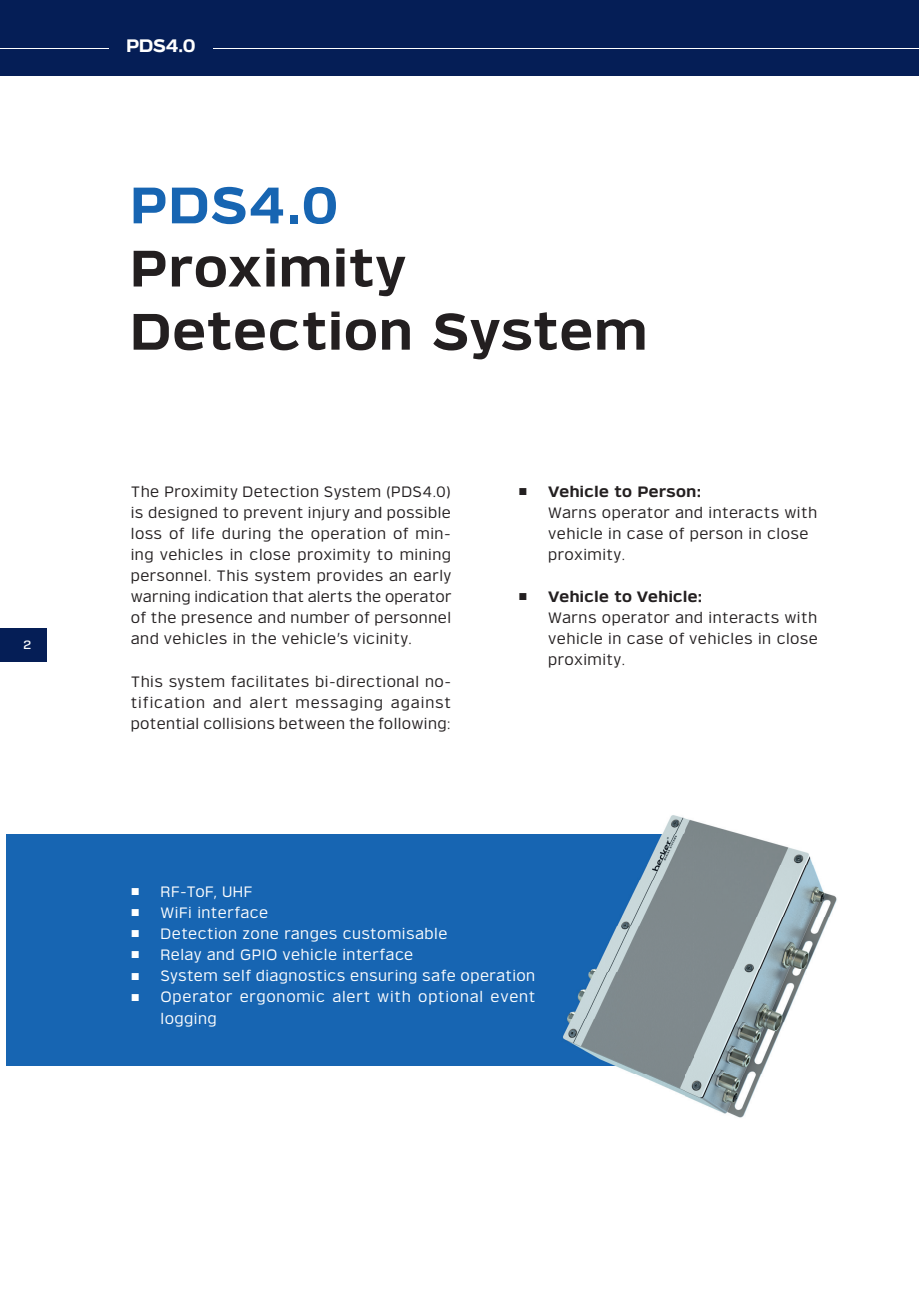
<style>
.page{position:relative;width:919px;height:1289px;background:#fff}
.page>*{position:absolute;margin:0;border:0;box-sizing:border-box;transform-origin:0 0}
.t1{font:700 51px/63.2px "Verbatim";letter-spacing:.03em;color:#231f20}
.t2{font:700 51px "Verbatim";color:#1765b2}
.t3{font:700 18px "Verbatim";color:#fff}
.t4{font:15px/21px "Verbatim";letter-spacing:.03em;color:#231f20;text-align:justify}
.t5{font:15px "Verbatim";letter-spacing:.03em;color:#fff}
.t6{font:15px/21px "Verbatim";letter-spacing:.05em;color:#fff}
.t7{font:500 12px "Verbatim";color:#fff}
.s1{font-family:"Arial"}
.s2{font-weight:700}
</style>
<div class="page">
<div style="left:0;top:0;width:918px;height:76px;background:#051e56"></div>
<div style="left:6px;top:834px;width:687px;height:231px;background:#1765b2"></div>
<hr style="left:0;top:48px;width:918px;height:1px;background:#fff">
<img style="left:662px;top:815px;width:23px;height:19px">
<img style="left:685px;top:818px;width:128px;height:47px">
<img style="left:693px;top:865px;width:144px;height:157px">
<img style="left:533px;top:1065px;width:152px;height:31px">
<img style="left:685px;top:1022px;width:99px;height:96px">
<img style="left:563px;top:834px;width:130px;height:231px">
<div style="left:109px;top:34px;width:104px;height:21px;background:#051e56"></div>
<div style="left:0;top:627px;width:46px;height:34px;background:#051e56"></div>
<p class="t7" style="left:24px;top:638px;width:9px">2</p>
<p class="t3" style="left:126px;top:34px;width:71px">PDS4.0</p>
<h1 class="t2" style="left:131px;top:174px;width:209px">PDS4.0</h1>
<h1 class="t1" style="left:131px;top:237px;width:518px">Proximity<br>Detection System</h1>
<p class="t4" style="left:131px;top:481px;width:322px">The Proximity Detection System (PDS4.0) is designed to prevent injury and possible loss of life during the operation of min&shy;ing vehicles in close proximity to mining personnel. This system provides an early warning indication that alerts the operator of the presence and number of personnel and vehicles in the vehicle’s vicinity.</p>
<p class="t4" style="left:131px;top:671px;width:322px">This system facilitates bi-directional no&shy;tification and alert messaging against potential collisions between the following:</p>
<p class="t4" style="left:548px;top:481px;width:270px;text-align:left;text-indent:-30px"><span class="s1">■</span> <span class="s2">Vehicle to Person:<br></span>Warns operator and interacts with vehicle in case of person in close proximity.</p>
<p class="t4" style="left:548px;top:586px;width:271px;text-align:left;text-indent:-30px"><span class="s1">■</span> <span class="s2">Vehicle to Vehicle:<br></span>Warns operator and interacts with vehicle in case of vehicles in close proximity.</p>
<p class="t5" style="left:131px;top:882px;width:123px"><span class="s1">■</span> RF-ToF, UHF</p>
<p class="t5" style="left:131px;top:903px;width:139px"><span class="s1">■</span> WiFi interface</p>
<p class="t5" style="left:131px;top:924px;width:318px"><span class="s1">■</span> Detection zone ranges customisable</p>
<p class="t5" style="left:131px;top:945px;width:284px"><span class="s1">■</span> Relay and GPIO vehicle interface</p>
<p class="t5" style="left:131px;top:966px;width:406px"><span class="s1">■</span> System self diagnostics ensuring safe operation</p>
<p class="t6" style="left:160px;top:986px;width:376px;text-indent:-30px"><span class="s1">■</span> Operator ergonomic alert with optional event logging</p>
</div>
